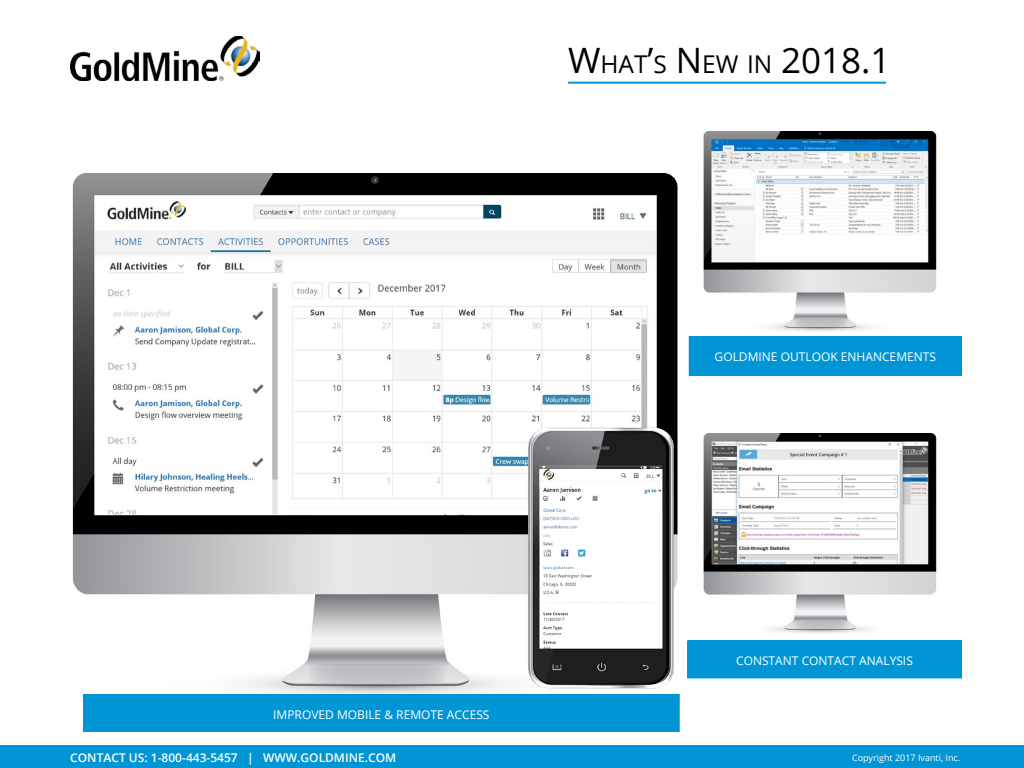
<style>
.page{position:relative;width:1024px;height:768px;background:#fff}
.page>*{position:absolute;margin:0;border:0;box-sizing:border-box;transform-origin:0 0}
.t1{font:35px "Open Sans";color:#000}
.t2{font:12px "Open Sans";color:#fff}
.t3{font:600 12px "Open Sans";color:#fff}
.t4{font:9px "Open Sans";color:#fff}
.s1{font-size:24.5px}
</style>
<div class="page">
<img style="left:70px;top:36px;width:189px;height:44px">
<hr style="left:568px;top:82px;width:318px;height:2px;background:#0096d6">
<div style="left:0;top:746px;width:1024px;height:22px;background:#0096d6"></div>
<img style="left:72px;top:173px;width:670px;height:521px">
<img style="left:680px;top:433px;width:257px;height:211px">
<img style="left:680px;top:132px;width:257px;height:211px">
<img style="left:525px;top:421px;width:153px;height:272px">
<div style="left:688px;top:641px;width:274px;height:37px;background:#0096d6"></div>
<div style="left:687px;top:640px;width:275px;height:38px;border:1px solid #0096d6"></div>
<div style="left:689px;top:336px;width:273px;height:40px;background:#0096d6"></div>
<div style="left:84px;top:694px;width:595px;height:38px;background:#0096d6"></div>
<h1 class="t1" style="left:568px;top:36px;width:324px">W<span class="s1">HAT</span>’<span class="s1">S</span> N<span class="s1">EW IN</span> 2018.1</h1>
<p class="t2" style="left:715px;top:348px;width:223px">GOLDMINE OUTLOOK ENHANCEMENTS</p>
<p class="t2" style="left:273px;top:706px;width:218px">IMPROVED MOBILE &amp; REMOTE ACCESS</p>
<p class="t2" style="left:736px;top:652px;width:178px">CONSTANT CONTACT ANALYSIS</p>
<p class="t3" style="left:70px;top:750px;width:327px">CONTACT US: 1-800-443-5457 | WWW.GOLDMINE.COM</p>
<p class="t4" style="left:852px;top:751px;width:110px">Copyright 2017 Ivanti, Inc.</p>
</div>
